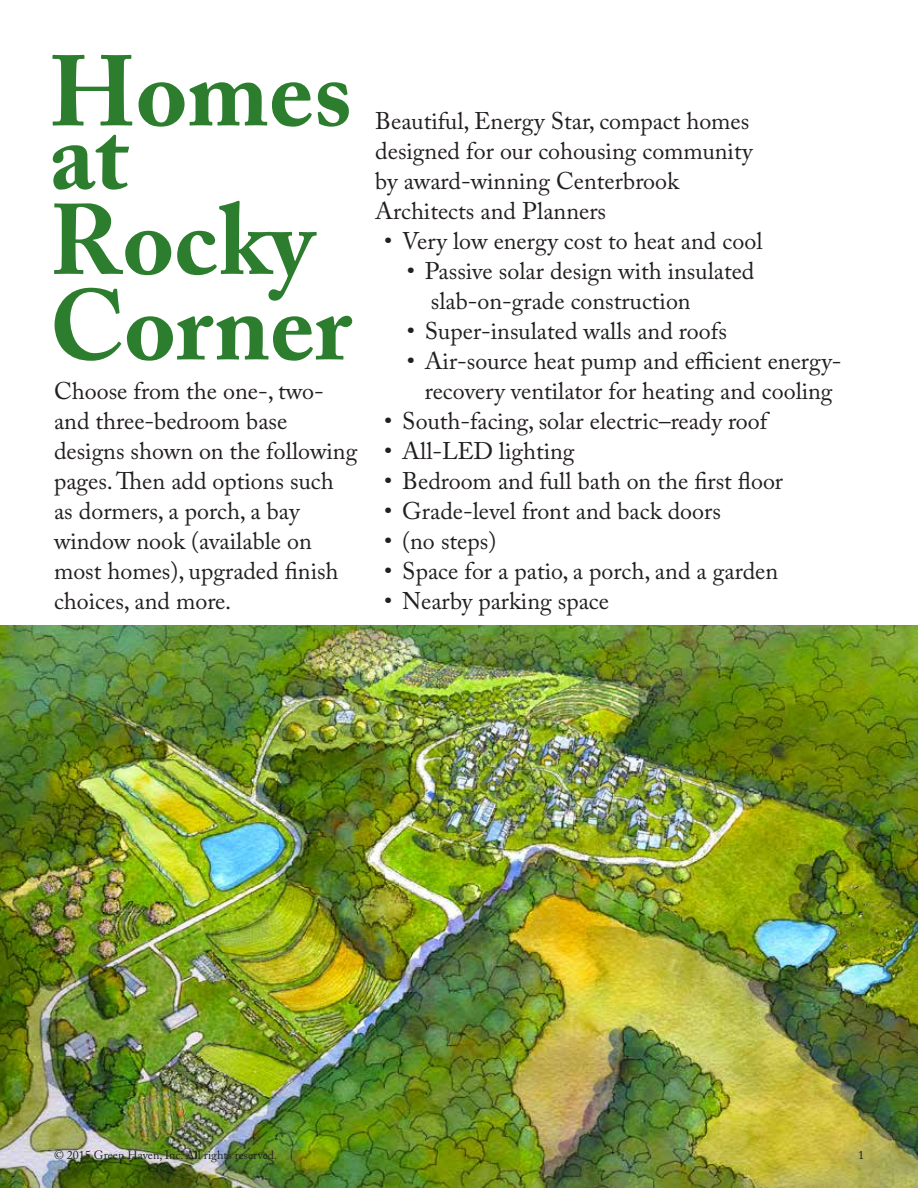
<style>
.page{position:relative;width:918px;height:1188px;background:#fff}
.page>*{position:absolute;margin:0;border:0;box-sizing:border-box;transform-origin:0 0}
.t1{font:700 99px/85.5px "Adobe Caslon Pro";color:#2d7d2f}
.t2{font:24px/30px "Adobe Caslon Pro";color:#231f20}
.t3{font:12px "Adobe Caslon Pro";color:#231f20}
</style>
<div class="page">
<img style="left:0;top:626px;width:918px;height:562px">
<h1 class="t1" style="left:50px;top:48px;width:304px">Homes</h1>
<h1 class="t1" style="left:50px;top:111px;width:303px">at<br>Rocky<br>Corner</h1>
<p class="t2" style="left:54px;top:376px;width:305px">Choose from the one-, two&shy;and three-bedroom base designs shown on the following pages. Then add options such as dormers, a porch, a bay window nook (available on most homes), upgraded finish choices, and more.</p>
<p class="t2" style="left:375px;top:106px;width:379px">Beautiful, Energy Star, compact homes designed for our cohousing community by award-winning Centerbrook Architects and Planners</p>
<p class="t2" style="left:384px;top:226px;width:380px">• Very low energy cost to heat and cool</p>
<p class="t2" style="left:431px;top:256px;width:325px;text-indent:-24px">• Passive solar design with insulated slab-on-grade construction</p>
<p class="t2" style="left:407px;top:316px;width:322px">• Super-insulated walls and roofs</p>
<p class="t2" style="left:407px;top:346px;width:436px;text-align:center">• Air-source heat pump and efficient energy&shy;recovery ventilator for heating and cooling</p>
<p class="t2" style="left:384px;top:406px;width:385px">• South-facing, solar electric–ready roof</p>
<p class="t2" style="left:384px;top:436px;width:192px">• All-LED lighting</p>
<p class="t2" style="left:384px;top:466px;width:400px">• Bedroom and full bath on the first floor</p>
<p class="t2" style="left:384px;top:496px;width:338px">• Grade-level front and back doors</p>
<p class="t2" style="left:384px;top:526px;width:113px">• (no steps)</p>
<p class="t2" style="left:384px;top:556px;width:395px">• Space for a patio, a porch, and a garden</p>
<p class="t2" style="left:384px;top:586px;width:226px">• Nearby parking space</p>
<p class="t3" style="left:54px;top:1148px;width:225px">© 2015 Green Haven, Inc. All rights reserved.</p>
<p class="t3" style="left:858px;top:1148px;width:7px">1</p>
</div>
